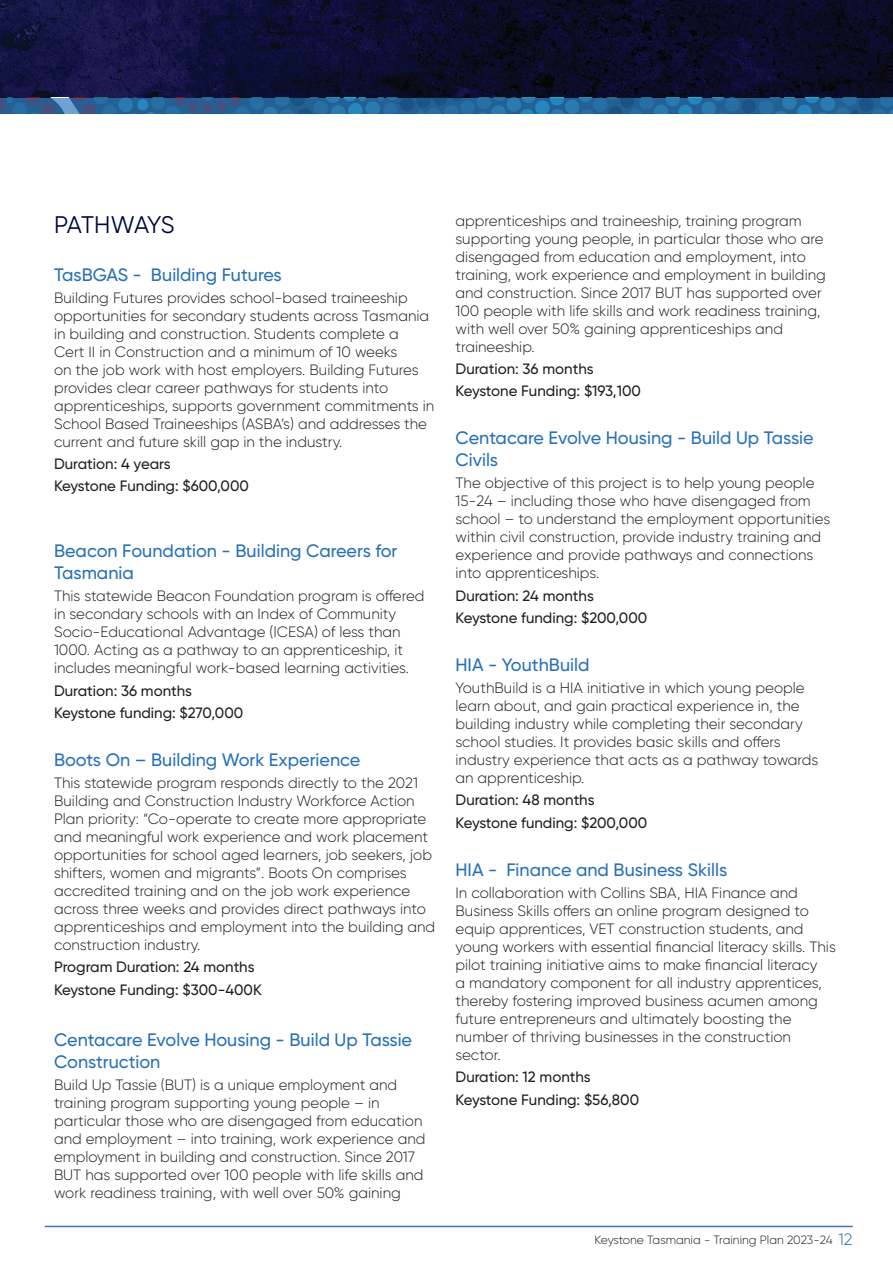
<style>
.page{position:relative;width:893px;height:1263px;background:#fff}
.page>*{position:absolute;margin:0;border:0;box-sizing:border-box;transform-origin:0 0}
.t1{font:24px "Gilroy";letter-spacing:-.03em;color:#02063d}
.t2{font:500 18px/21.6px "Gilroy";color:#2771b9}
.t3{font:300 15px/18px "Gilroy";color:#231f20}
.t4{font:500 15px/22.2px "Gilroy";color:#231f20}
.t5{font:300 12px "Gilroy";color:#231f20}
.s1{font-size:16.5px;color:#2771b9}
</style>
<div class="page">
<img style="left:0;top:0;width:893px;height:98px">
<hr style="left:45px;top:1226px;width:808px;height:1px;background:#426fb7">
<svg style="left:0;top:113px;width:893px;height:1px"></svg>
<svg style="left:0;top:98px;width:893px;height:15px;background:#27679c"></svg>
<h1 class="t1" style="left:54px;top:210px;width:122px">PATHWAYS</h1>
<p class="t2" style="left:54px;top:263px;width:229px">TasBGAS - Building Futures</p>
<p class="t3" style="left:54px;top:288px;width:382px">Building Futures provides school-based traineeship opportunities for secondary students across Tasmania in building and construction. Students complete a<br>Cert II in Construction and a minimum of 10 weeks<br>on the job work with host employers. Building Futures provides clear career pathways for students into apprenticeships, supports government commitments in School Based Traineeships (ASBA’s) and addresses the current and future skill gap in the industry.</p>
<p class="t4" style="left:54px;top:452px;width:196px">Duration: 4 years<br>Keystone Funding: $600,000</p>
<p class="t2" style="left:54px;top:540px;width:345px">Beacon Foundation - Building Careers for<br>Tasmania</p>
<p class="t3" style="left:54px;top:587px;width:372px">This statewide Beacon Foundation program is offered in secondary schools with an Index of Community Socio-Educational Advantage (ICESA) of less than 1000. Acting as a pathway to an apprenticeship, it includes meaningful work-based learning activities.</p>
<p class="t4" style="left:54px;top:679px;width:191px">Duration: 36 months<br>Keystone funding: $270,000</p>
<p class="t2" style="left:54px;top:749px;width:308px">Boots On – Building Work Experience</p>
<p class="t3" style="left:54px;top:774px;width:383px">This statewide program responds directly to the 2021<br>Building and Construction Industry Workforce Action Plan priority: “Co-operate to create more appropriate and meaningful work experience and work placement opportunities for school aged learners, job seekers, job shifters, women and migrants”. Boots On comprises accredited training and on the job work experience across three weeks and provides direct pathways into apprenticeships and employment into the building and construction industry.</p>
<p class="t4" style="left:54px;top:956px;width:209px">Program Duration: 24 months<br>Keystone Funding: $300-400K</p>
<p class="t2" style="left:54px;top:1029px;width:360px">Centacare Evolve Housing - Build Up Tassie<br>Construction</p>
<p class="t3" style="left:54px;top:1076px;width:373px">Build Up Tassie (BUT) is a unique employment and training program supporting young people – in particular those who are disengaged from education and employment – into training, work experience and employment in building and construction. Since 2017<br>BUT has supported over 100 people with life skills and work readiness training, with well over 50% gaining</p>
<p class="t3" style="left:455px;top:211px;width:372px">apprenticeships and traineeship, training program supporting young people, in particular those who are disengaged from education and employment, into training, work experience and employment in building and construction. Since 2017 BUT has supported over 100 people with life skills and work readiness training, with well over 50% gaining apprenticeships and traineeship.</p>
<p class="t4" style="left:455px;top:358px;width:187px">Duration: 36 months<br>Keystone Funding: $193,100</p>
<p class="t2" style="left:455px;top:427px;width:360px">Centacare Evolve Housing - Build Up Tassie<br>Civils</p>
<p class="t3" style="left:455px;top:474px;width:376px">The objective of this project is to help young people 15-24 – including those who have disengaged from school – to understand the employment opportunities within civil construction, provide industry training and experience and provide pathways and connections into apprenticeships.</p>
<p class="t4" style="left:455px;top:584px;width:193px">Duration: 24 months<br>Keystone funding: $200,000</p>
<p class="t2" style="left:455px;top:654px;width:136px">HIA - YouthBuild</p>
<p class="t3" style="left:455px;top:679px;width:364px">YouthBuild is a HIA initiative in which young people learn about, and gain practical experience in, the building industry while completing their secondary school studies. It provides basic skills and offers industry experience that acts as a pathway towards an apprenticeship.</p>
<p class="t4" style="left:455px;top:789px;width:193px">Duration: 48 months<br>Keystone funding: $200,000</p>
<p class="t2" style="left:455px;top:858px;width:273px">HIA - Finance and Business Skills</p>
<p class="t3" style="left:455px;top:884px;width:382px">In collaboration with Collins SBA, HIA Finance and Business Skills offers an online program designed to equip apprentices, VET construction students, and young workers with essential financial literacy skills. This pilot training initiative aims to make financial literacy<br>a mandatory component for all industry apprentices, thereby fostering improved business acumen among future entrepreneurs and ultimately boosting the number of thriving businesses in the construction sector.</p>
<p class="t4" style="left:455px;top:1066px;width:185px">Duration: 12 months<br>Keystone Funding: $56,800</p>
<p class="t5" style="left:594px;top:1232px;width:260px">Keystone Tasmania - Training Plan 2023-24 <span class="s1">12</span></p>
</div>
